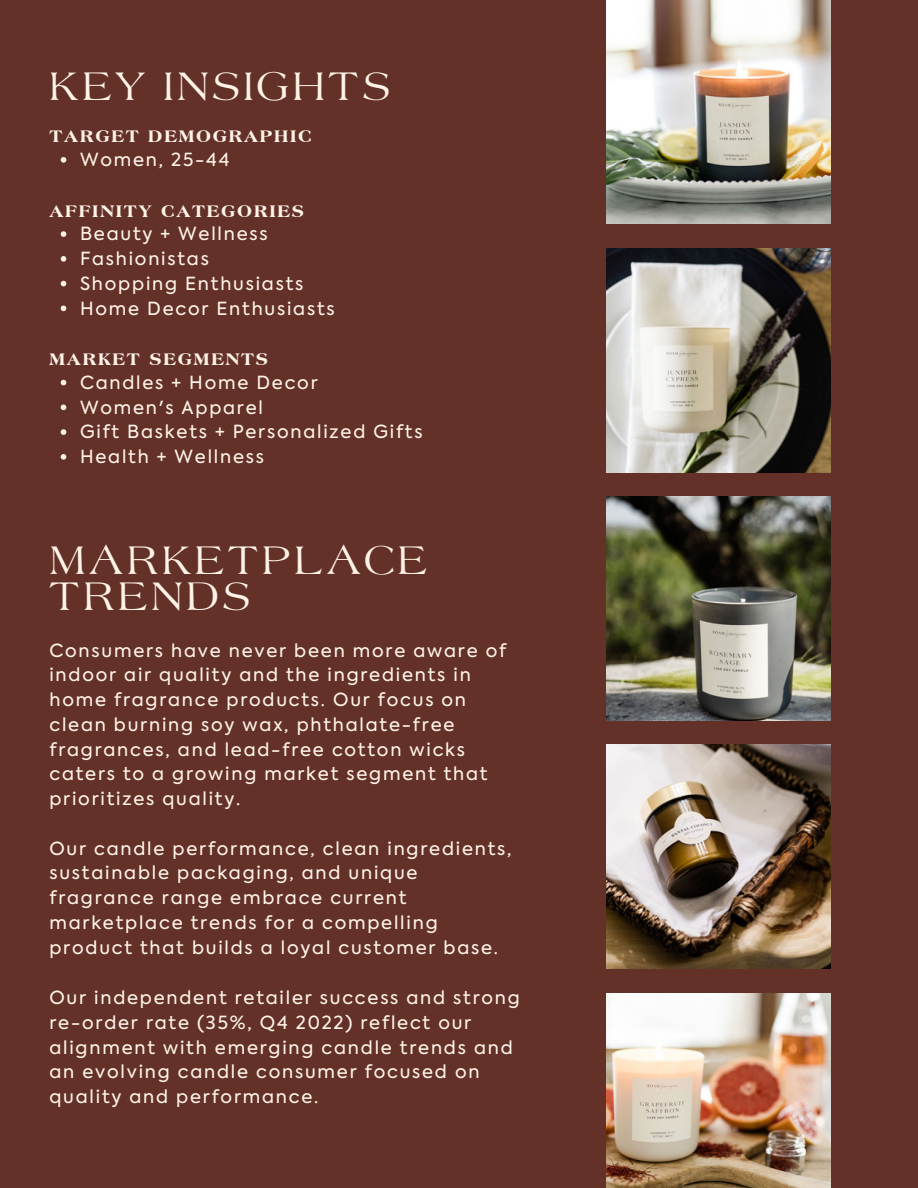
<style>
.page{position:relative;width:918px;height:1188px;background:#633127}
.page>*{position:absolute;margin:0;border:0;box-sizing:border-box;transform-origin:0 0}
.t1{font:36px/36px "Americana Font";letter-spacing:.1em;color:#fff3e7}
.t2{font:18px/24.8px "Axiforma";letter-spacing:.1em;color:#fff3e7}
.t3{font:800 18px "Americana BT";letter-spacing:.1em;color:#fff3e7}
</style>
<div class="page">
<img style="left:606px;top:0;width:224px;height:224px">
<img style="left:606px;top:248px;width:224px;height:224px">
<img style="left:606px;top:497px;width:224px;height:223px">
<img style="left:606px;top:745px;width:224px;height:224px">
<img style="left:606px;top:993px;width:224px;height:195px">
<svg style="left:61px;top:157px;width:5px;height:6px"></svg>
<svg style="left:61px;top:231px;width:5px;height:6px"></svg>
<svg style="left:61px;top:256px;width:5px;height:6px"></svg>
<svg style="left:61px;top:281px;width:5px;height:5px"></svg>
<svg style="left:61px;top:306px;width:5px;height:5px"></svg>
<svg style="left:61px;top:380px;width:5px;height:5px"></svg>
<svg style="left:61px;top:405px;width:5px;height:5px"></svg>
<svg style="left:61px;top:429px;width:5px;height:6px"></svg>
<svg style="left:61px;top:454px;width:5px;height:6px"></svg>
<h1 class="t1" style="left:49px;top:67px;width:342px">KEY INSIGHTS</h1>
<p class="t3" style="left:49px;top:126px;width:264px">TARGET DEMOGRAPHIC</p>
<p class="t2" style="left:80px;top:147px;width:151px">Women, 25-44</p>
<p class="t3" style="left:49px;top:200px;width:256px">AFFINITY CATEGORIES</p>
<p class="t2" style="left:80px;top:222px;width:256px">Beauty + Wellness<br>Fashionistas<br>Shopping Enthusiasts<br>Home Decor Enthusiasts</p>
<p class="t3" style="left:49px;top:348px;width:220px">MARKET SEGMENTS</p>
<p class="t2" style="left:80px;top:370px;width:344px">Candles + Home Decor<br>Women's Apparel<br>Gift Baskets + Personalized Gifts<br>Health + Wellness</p>
<h1 class="t1" style="left:49px;top:541px;width:380px">MARKETPLACE<br>TRENDS</h1>
<p class="t2" style="left:49px;top:638px;width:458px">Consumers have never been more aware of indoor air quality and the ingredients in home fragrance products. Our focus on clean burning soy wax, phthalate-free fragrances, and lead-free cotton wicks caters to a growing market segment that prioritizes quality.</p>
<p class="t2" style="left:49px;top:836px;width:464px">Our candle performance, clean ingredients, sustainable packaging, and unique fragrance range embrace current marketplace trends for a compelling product that builds a loyal customer base.</p>
<p class="t2" style="left:49px;top:985px;width:472px">Our independent retailer success and strong re-order rate (35%, Q4 2022) reflect our alignment with emerging candle trends and an evolving candle consumer focused on quality and performance.</p>
</div>
